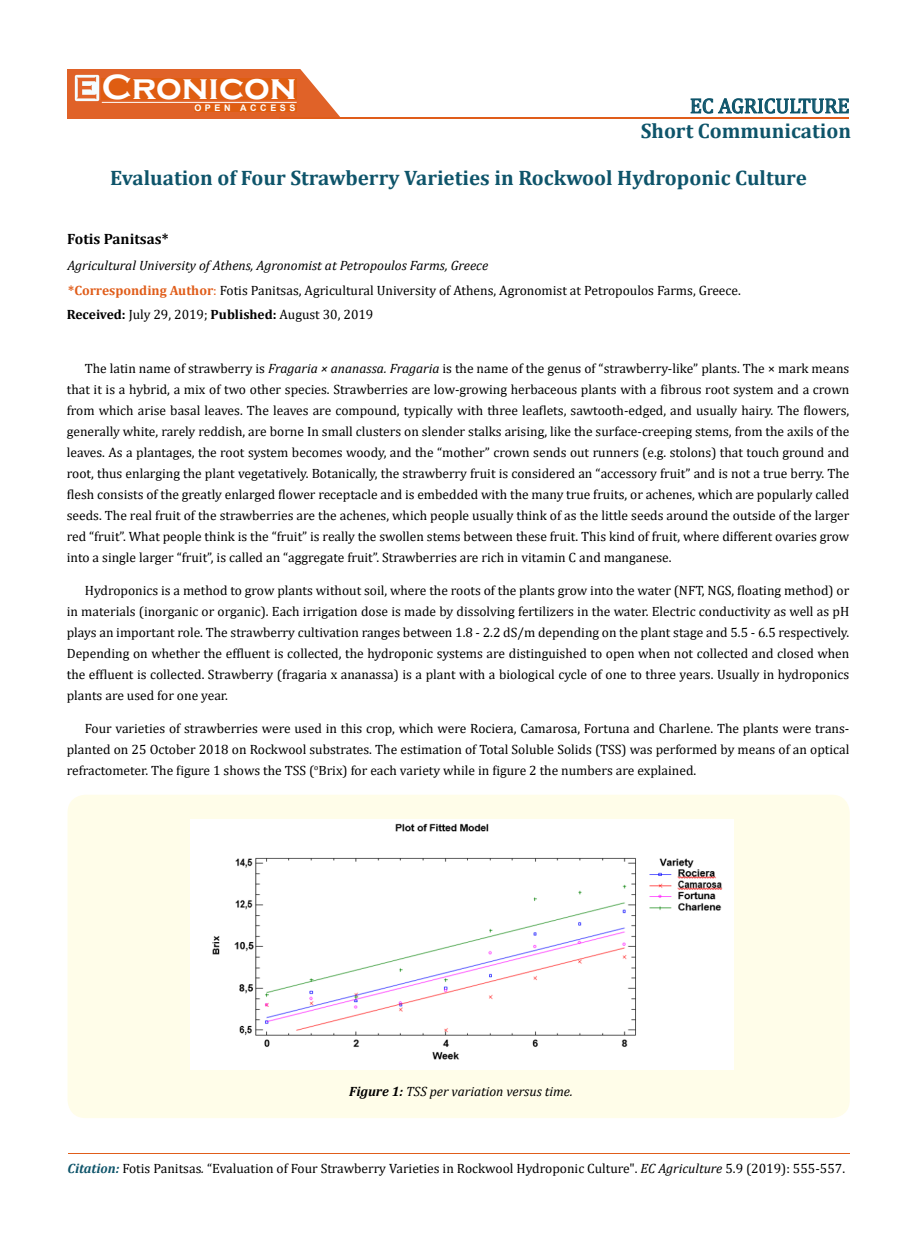
<style>
.page{position:relative;width:917px;height:1260px;background:#fff}
.page>*{position:absolute;margin:0;border:0;box-sizing:border-box;transform-origin:0 0}
.t1{font:700 36px "Copperplate Gothic";color:#fff}
.t2{font:700 21px "Cambria";color:#0e546a}
.t3{font:21px "Cambria";color:#0e546a}
.t4{font:700 15px "Cambria";color:#000}
.t5{font:13.5px/21px "Cambria";color:#000;text-align:justify}
.t6{font:italic 13.5px "Cambria";color:#000}
.t7{font:700 9px "Arial";letter-spacing:.4em;color:#fff}
.s1{font-style:italic}
.s2{font-weight:700;color:#e05d1a}
.s3{color:#e05d1a}
.s4{font-weight:700}
.s5{font-weight:700;font-style:italic;color:#0e546a}
</style>
<div class="page">
<div style="left:67px;top:70px;width:290px;height:49px;background:#e06228"></div>
<svg style="left:300px;top:69px;width:90px;height:49px"></svg>
<img style="left:75px;top:75px;width:24px;height:26px">
<div style="left:102px;top:79px;width:195px;height:21px;background:#df5d11"></div>
<div style="left:194px;top:105px;width:103px;height:7px;background:#df5d11"></div>
<svg style="left:690px;top:98px;width:159px;height:16px"></svg>
<hr style="left:102px;top:102px;width:194px;height:1px;background:#fff">
<hr style="left:279px;top:118px;width:569px;height:1px;background:#e05d1a">
<hr style="left:68px;top:1154px;width:781px;height:1px;background:#e05d1a">
<div style="left:68px;top:795px;width:781px;height:323px;background:#fffde9;border-radius:18px"></div>
<div style="left:191px;top:819px;width:542px;height:250px;background:#fff"></div>
<h1 class="t1" style="left:102px;top:68px;width:196px">Cronicon</h1>
<p class="t7" style="left:194px;top:102px;width:103px">OPEN ACCESS</p>
<h2 class="t3" style="left:689px;top:93px;width:161px">EC AGRICULTURE</h2>
<h2 class="t2" style="left:640px;top:116px;width:212px">Short Communication</h2>
<h2 class="t2" style="left:110px;top:163px;width:698px">Evaluation of Four Strawberry Varieties in Rockwool Hydroponic Culture</h2>
<p class="t4" style="left:67px;top:228px;width:103px">Fotis Panitsas*</p>
<p class="t5" style="left:67px;top:253px;width:675px;line-height:25.2px"><span class="s1">Agricultural University of Athens, Agronomist at Petropoulos Farms, Greece<br></span><span class="s2">*Corresponding Author</span><span class="s3">:</span> Fotis Panitsas, Agricultural University of Athens, Agronomist at Petropoulos Farms, Greece.</p>
<p class="t5" style="left:67px;top:304px;width:308px"><span class="s4">Received:</span> July 29, 2019; <span class="s4">Published:</span> August 30, 2019</p>
<p class="t5" style="left:67px;top:358px;width:784px;text-indent:18px">The latin name of strawberry is <span class="s1">Fragaria × ananassa. Fragaria</span> is the name of the genus of “strawberry-like” plants. The × mark means that it is a hybrid, a mix of two other species. Strawberries are low-growing herbaceous plants with a fibrous root system and a crown from which arise basal leaves. The leaves are compound, typically with three leaflets, sawtooth-edged, and usually hairy. The flowers, generally white, rarely reddish, are borne In small clusters on slender stalks arising, like the surface-creeping stems, from the axils of the leaves. As a plantages, the root system becomes woody, and the “mother” crown sends out runners (e.g. stolons) that touch ground and root, thus enlarging the plant vegetatively. Botanically, the strawberry fruit is considered an “accessory fruit” and is not a true berry. The flesh consists of the greatly enlarged flower receptacle and is embedded with the many true fruits, or achenes, which are popularly called seeds. The real fruit of the strawberries are the achenes, which people usually think of as the little seeds around the outside of the larger red “fruit”. What people think is the “fruit” is really the swollen stems between these fruit. This kind of fruit, where different ovaries grow into a single larger “fruit”, is called an “aggregate fruit”. Strawberries are rich in vitamin C and manganese.</p>
<p class="t5" style="left:67px;top:580px;width:784px;text-indent:18px">Hydroponics is a method to grow plants without soil, where the roots of the plants grow into the water (NFT, NGS, floating method) or in materials (inorganic or organic). Each irrigation dose is made by dissolving fertilizers in the water. Electric conductivity as well as pH plays an important role. The strawberry cultivation ranges between 1.8 - 2.2 dS/m depending on the plant stage and 5.5 - 6.5 respectively.<br>Depending on whether the effluent is collected, the hydroponic systems are distinguished to open when not collected and closed when the effluent is collected. Strawberry (fragaria x ananassa) is a plant with a biological cycle of one to three years. Usually in hydroponics plants are used for one year.</p>
<p class="t5" style="left:67px;top:718px;width:784px;text-indent:18px">Four varieties of strawberries were used in this crop, which were Rociera, Camarosa, Fortuna and Charlene. The plants were trans&shy;planted on 25 October 2018 on Rockwool substrates. The estimation of Total Soluble Solids (TSS) was performed by means of an optical refractometer. The figure 1 shows the TSS (<sup>o</sup>Brix) for each variety while in figure 2 the numbers are explained.</p>
<p class="t6" style="left:349px;top:1081px;width:225px"><span class="s4">Figure 1:</span> TSS per variation versus time.</p>
<p class="t5" style="left:68px;top:1158px;width:779px"><span class="s5">Citation:</span> Fotis Panitsas<span class="s1">.</span> “Evaluation of Four Strawberry Varieties in Rockwool Hydroponic Culture". <span class="s1">EC Agriculture</span> 5.9 (2019): 555-557.</p>
</div>
